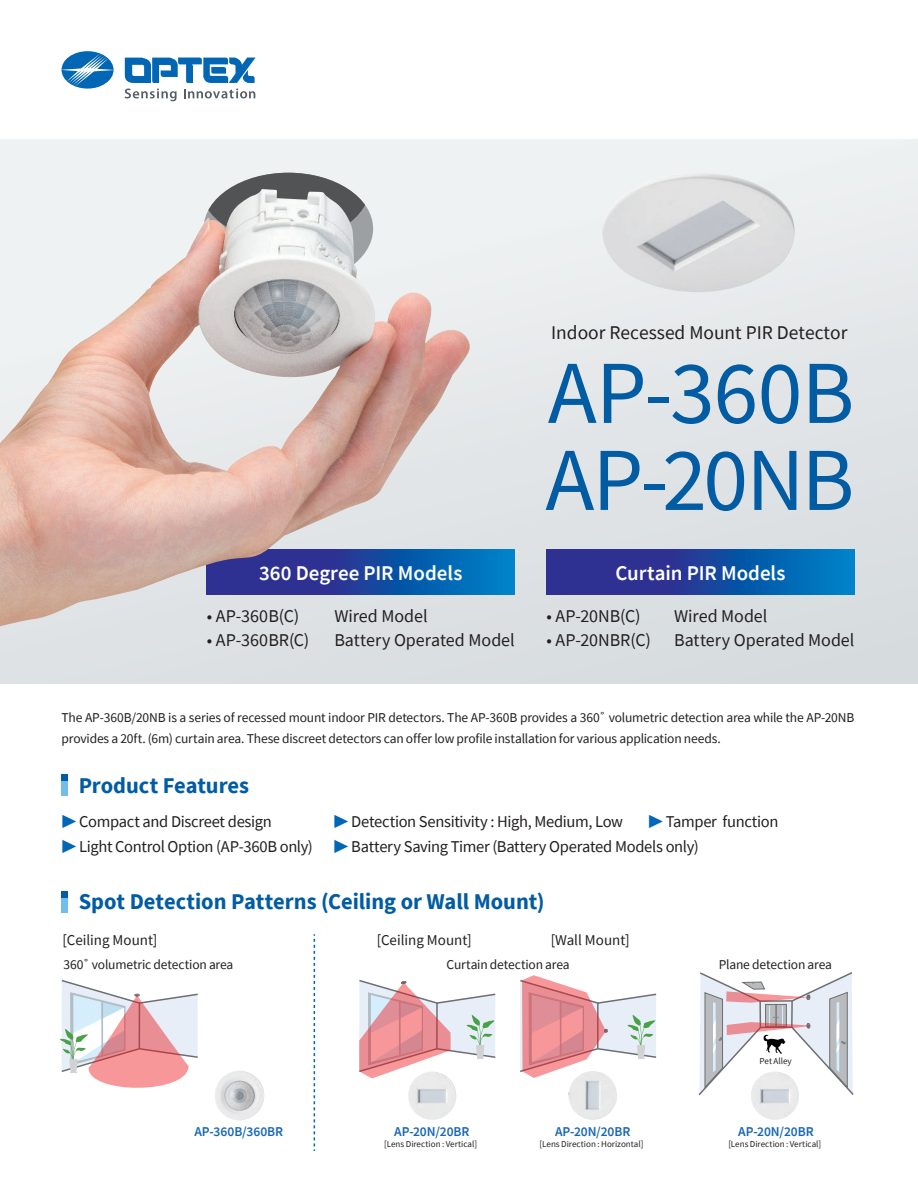
<style>
.page{position:relative;width:918px;height:1188px;background:#fff}
.page>*{position:absolute;margin:0;border:0;box-sizing:border-box;transform-origin:0 0}
.t1{font:90px/87px "Source Sans Pro";letter-spacing:-.015em;color:#015ca3}
.t2{font:700 22.5px "Source Sans Pro";letter-spacing:-.005em;color:#015ca3}
.t3{font:600 21px "Source Sans Pro";letter-spacing:-.005em;color:#fff}
.t4{font:19.5px "Source Sans Pro";color:#231f20}
.t5{font:18px "Source Sans Pro";color:#231f20}
.t6{font:16.5px "Source Sans Pro";letter-spacing:-.02em;color:#231f20}
.t7{font:15px "Source Sans Pro";color:#231f20}
.t8{font:13.5px/20.2px "Source Sans Pro";letter-spacing:-.01em;color:#231f20}
.t9{font:600 13.5px "Source Sans Pro";color:#1767b3}
.t10{font:9px "Source Sans Pro";color:#231f20}
.s1{color:#0166b3}
</style>
<div class="page">
<svg style="left:62px;top:51px;width:52px;height:38px"></svg>
<svg style="left:62px;top:54px;width:51px;height:32px"></svg>
<svg style="left:125px;top:58px;width:131px;height:43px"></svg>
<div style="left:0;top:139px;width:918px;height:545px;background:linear-gradient(to right,#e6eaeb,#dfe4e6)"></div>
<svg style="left:314px;top:934px;width:1px;height:217px"></svg>
<div style="left:62px;top:781px;width:6px;height:15px;background:#73bde9"></div>
<svg style="left:62px;top:775px;width:6px;height:6px"></svg>
<div style="left:62px;top:898px;width:6px;height:15px;background:#73bde9"></div>
<svg style="left:62px;top:892px;width:6px;height:6px"></svg>
<div style="left:207px;top:550px;width:308px;height:45px;background:#007cc4"></div>
<svg style="left:547px;top:550px;width:307px;height:45px;background:#184aa2"></svg>
<svg style="left:60px;top:980px;width:138px;height:108px"></svg>
<svg style="left:359px;top:980px;width:137px;height:98px"></svg>
<svg style="left:520px;top:975px;width:137px;height:103px"></svg>
<svg style="left:698px;top:972px;width:156px;height:124px"></svg>
<img style="left:215px;top:1071px;width:49px;height:49px">
<img style="left:568px;top:1071px;width:50px;height:49px">
<img style="left:751px;top:1072px;width:48px;height:48px">
<img style="left:408px;top:1072px;width:49px;height:48px">
<img style="left:602px;top:173px;width:193px;height:119px">
<svg style="left:204px;top:173px;width:166px;height:16px"></svg>
<img style="left:0;top:189px;width:471px;height:437px">
<h3 class="t4" style="left:551px;top:325px;width:298px">Indoor Recessed Mount PIR Detector</h3>
<h3 class="t3" style="left:259px;top:565px;width:205px">360 Degree PIR Models</h3>
<h3 class="t5" style="left:207px;top:609px;width:94px">ï AP-360B(C)</h3>
<h3 class="t5" style="left:334px;top:609px;width:95px">Wired Model</h3>
<h3 class="t5" style="left:207px;top:633px;width:104px">ï AP-360BR(C)</h3>
<h3 class="t5" style="left:334px;top:633px;width:182px">Battery Operated Model</h3>
<h1 class="t1" style="left:545px;top:357px;width:311px">AP-360B<br>AP-20NB</h1>
<h3 class="t3" style="left:615px;top:565px;width:172px">Curtain PIR Models</h3>
<h3 class="t5" style="left:547px;top:609px;width:96px">ï AP-20NB(C)</h3>
<h3 class="t5" style="left:674px;top:609px;width:95px">Wired Model</h3>
<h3 class="t5" style="left:547px;top:633px;width:106px">ï AP-20NBR(C)</h3>
<h3 class="t5" style="left:674px;top:633px;width:182px">Battery Operated Model</h3>
<p class="t8" style="left:62px;top:709px;width:794px">The AP-360B/20NB is a series of recessed mount indoor PIR detectors. The AP-360B provides a 360˚ volumetric detection area while the AP-20NB provides a 20ft. (6m) curtain area. These discreet detectors can offer low profile installation for various application needs.</p>
<h2 class="t2" style="left:79px;top:777px;width:172px">Product Features</h2>
<p class="t6" style="left:62px;top:815px;width:212px"><span class="s1">▶</span> Compact and Discreet design</p>
<p class="t6" style="left:334px;top:815px;width:291px"><span class="s1">▶</span> Detection Sensitivity : High, Medium, Low</p>
<p class="t6" style="left:649px;top:815px;width:131px"><span class="s1">▶</span> Tamper function</p>
<p class="t6" style="left:62px;top:840px;width:253px"><span class="s1">▶</span> Light Control Option (AP-360B only)</p>
<p class="t6" style="left:334px;top:840px;width:366px"><span class="s1">▶</span> Battery Saving Timer (Battery Operated Models only)</p>
<h2 class="t2" style="left:79px;top:892px;width:467px">Spot Detection Patterns (Ceiling or Wall Mount)</h2>
<p class="t7" style="left:63px;top:934px;width:96px">[Ceiling Mount]</p>
<p class="t7" style="left:377px;top:934px;width:96px">[Ceiling Mount]</p>
<p class="t7" style="left:551px;top:934px;width:80px">[Wall Mount]</p>
<p class="t8" style="left:63px;top:955px;width:172px">360˚ volumetric detection area</p>
<p class="t8" style="left:719px;top:955px;width:115px">Plane detection area</p>
<p class="t8" style="left:447px;top:955px;width:125px">Curtain detection area</p>
<p class="t9" style="left:194px;top:1126px;width:90px">AP-360B/360BR</p>
<p class="t9" style="left:555px;top:1126px;width:77px">AP-20N/20BR</p>
<p class="t10" style="left:540px;top:1141px;width:105px">[Lens Direction : Horizontal]</p>
<p class="t9" style="left:394px;top:1126px;width:77px">AP-20N/20BR</p>
<p class="t10" style="left:384px;top:1141px;width:94px">[Lens Direction : Vertical]</p>
<p class="t10" style="left:760px;top:1057px;width:34px">Pet Alley</p>
<p class="t9" style="left:738px;top:1126px;width:77px">AP-20N/20BR</p>
<p class="t10" style="left:728px;top:1141px;width:94px">[Lens Direction : Vertical]</p>
</div>
